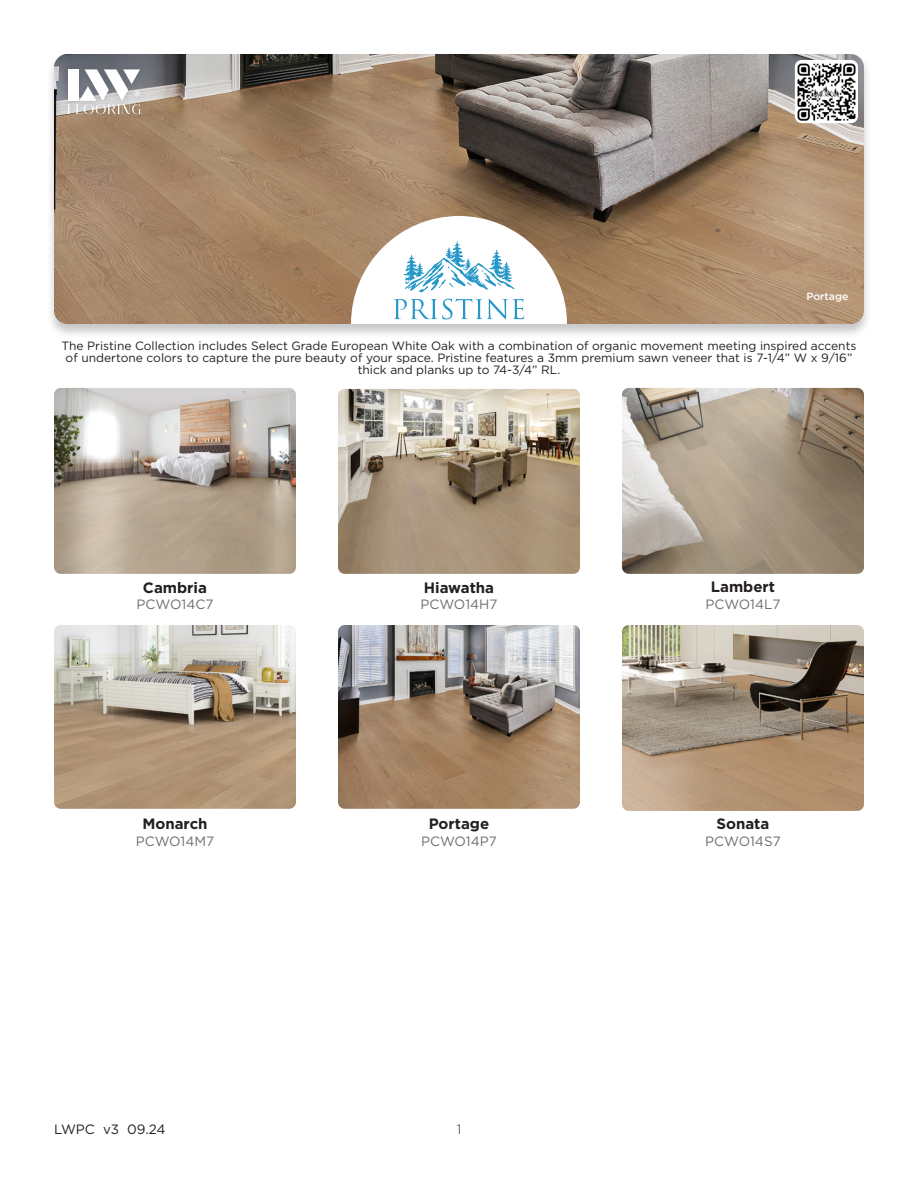
<style>
.page{position:relative;width:918px;height:1188px;background:#fff}
.page>*{position:absolute;margin:0;border:0;box-sizing:border-box;transform-origin:0 0}
.t1{font:700 15px "Gotham";color:#231f20}
.t2{font:13.5px "Gotham";color:#6c6d70}
.t3{font:13.5px "Gotham";color:#231f20}
.t4{font:300 13.5px "Gotham";color:#231f20}
.t5{font:12px/12px "Gotham";color:#231f20;text-align:center}
.t6{font:500 10.5px "Gotham";color:#fff}
</style>
<div class="page">
<div style="left:46px;top:52px;width:826px;height:287px;background:#231f20;opacity:.25"></div>
<img style="left:54px;top:54px;width:810px;height:270px">
<img style="left:54px;top:388px;width:242px;height:186px">
<svg style="left:351px;top:216px;width:216px;height:108px"></svg>
<img style="left:338px;top:389px;width:242px;height:185px">
<img style="left:622px;top:388px;width:242px;height:186px">
<img style="left:622px;top:625px;width:242px;height:186px">
<img style="left:54px;top:625px;width:242px;height:184px">
<img style="left:338px;top:625px;width:242px;height:184px">
<div style="left:60px;top:62px;width:88px;height:59px;background:#231f20;opacity:.25"></div>
<svg style="left:68px;top:69px;width:72px;height:45px"></svg>
<img style="left:795px;top:60px;width:63px;height:63px">
<p class="t6" style="left:806px;top:289px;width:44px">Portage</p>
<p class="t5" style="left:61px;top:340px;width:797px">The Pristine Collection includes Select Grade European White Oak with a combination of organic movement meeting inspired accents of undertone colors to capture the pure beauty of your space. Pristine features a 3mm premium sawn veneer that is 7-1/4” W x 9/16” thick and planks up to 74-3/4” RL.</p>
<p class="t1" style="left:143px;top:577px;width:66px">Cambria</p>
<p class="t2" style="left:137px;top:596px;width:78px">PCWO14C7</p>
<p class="t1" style="left:424px;top:577px;width:72px">Hiawatha</p>
<p class="t2" style="left:420px;top:596px;width:79px">PCWO14H7</p>
<p class="t1" style="left:711px;top:577px;width:66px">Lambert</p>
<p class="t2" style="left:705px;top:595px;width:77px">PCWO14L7</p>
<p class="t1" style="left:142px;top:814px;width:67px">Monarch</p>
<p class="t2" style="left:136px;top:832px;width:80px">PCWO14M7</p>
<p class="t1" style="left:429px;top:814px;width:62px">Portage</p>
<p class="t2" style="left:421px;top:832px;width:77px">PCWO14P7</p>
<p class="t1" style="left:717px;top:814px;width:54px">Sonata</p>
<p class="t2" style="left:705px;top:832px;width:77px">PCWO14S7</p>
<p class="t3" style="left:54px;top:1121px;width:113px">LWPC v3 09.24</p>
<p class="t4" style="left:457px;top:1121px;width:6px">1</p>
</div>
